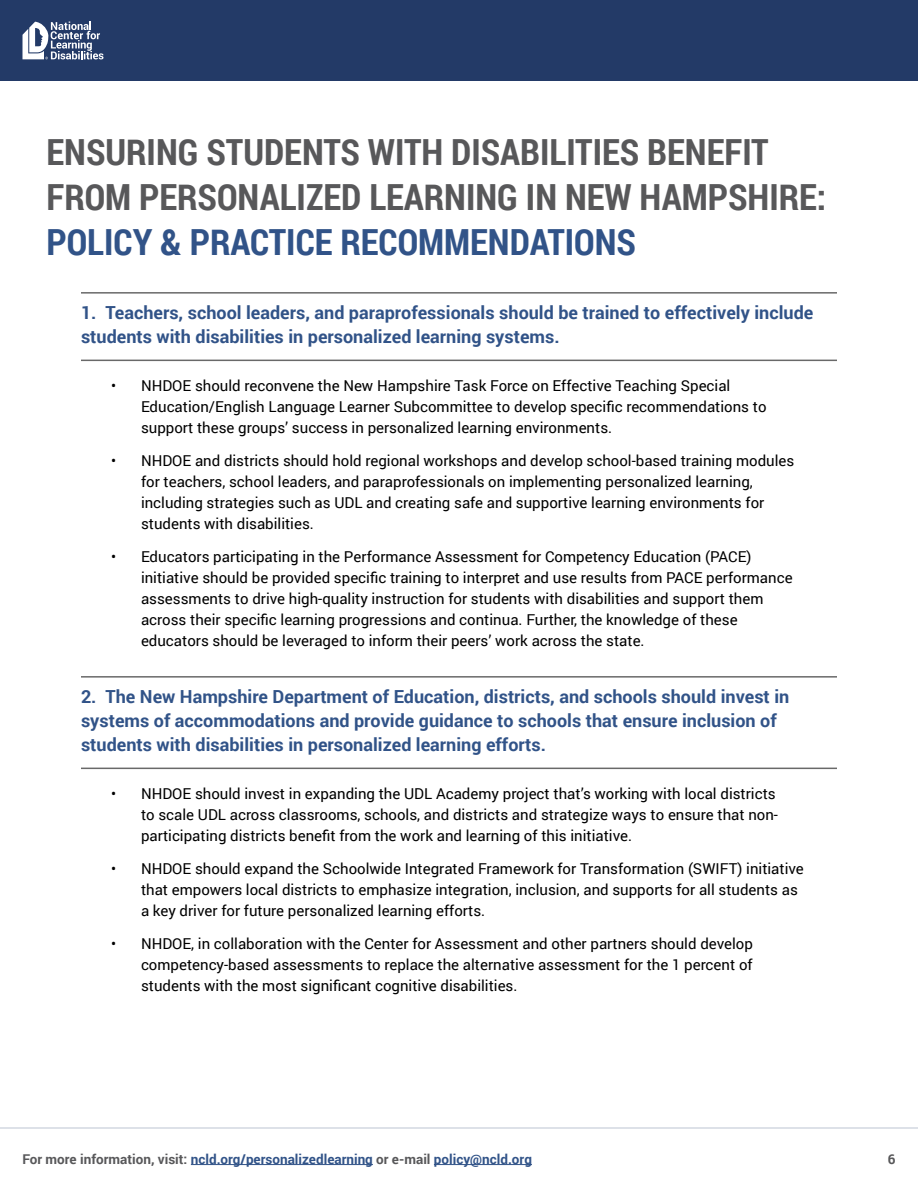
<style>
.page{position:relative;width:918px;height:1188px;background:#fff}
.page>*{position:absolute;margin:0;border:0;box-sizing:border-box;transform-origin:0 0}
.t1{font:700 36px/45px "Roboto Condensed";color:#58585a}
.t2{font:700 36px "Roboto Condensed";color:#315388}
.t3{font:700 18px/24px "Roboto";color:#315388}
.t4{font:15px/21px "Roboto";color:#000}
.t5{font:700 13.5px "Roboto";color:#315388}
.t6{font:700 13.5px "Roboto";color:#58585a}
.s1{color:#58585a}
</style>
<div class="page">
<div style="left:0;top:0;width:918px;height:81px;background:#233a67"></div>
<svg style="left:22px;top:22px;width:81px;height:37px"></svg>
<hr style="left:191px;top:1164px;width:182px;height:1px;background:#315388">
<hr style="left:434px;top:1164px;width:98px;height:1px;background:#315388">
<hr style="left:0;top:1127px;width:918px;height:2px;background:#d3d8e1">
<hr style="left:81px;top:292px;width:756px;height:2px;background:#696969">
<hr style="left:81px;top:360px;width:756px;height:1px;background:#696969">
<hr style="left:81px;top:676px;width:756px;height:2px;background:#696969">
<hr style="left:81px;top:768px;width:756px;height:1px;background:#696969">
<h1 class="t1" style="left:46px;top:129px;width:781px">ENSURING STUDENTS WITH DISABILITIES BENEFIT<br>FROM PERSONALIZED LEARNING IN NEW HAMPSHIRE:</h1>
<h1 class="t2" style="left:46px;top:217px;width:591px">POLICY &amp; PRACTICE RECOMMENDATIONS</h1>
<p class="t3" style="left:81px;top:300px;width:734px">1. Teachers, school leaders, and paraprofessionals should be trained to effectively include students with disabilities in personalized learning systems.</p>
<p class="t4" style="left:141px;top:375px;width:627px;text-indent:-30px">• NHDOE should reconvene the New Hampshire Task Force on Effective Teaching Special<br>Education/English Language Learner Subcommittee to develop specific recommendations to support these groups’ success in personalized learning environments.</p>
<p class="t4" style="left:141px;top:450px;width:655px;text-indent:-30px">• NHDOE and districts should hold regional workshops and develop school-based training modules for teachers, school leaders, and paraprofessionals on implementing personalized learning, including strategies such as UDL and creating safe and supportive learning environments for students with disabilities.</p>
<p class="t4" style="left:141px;top:546px;width:653px;text-indent:-30px">• Educators participating in the Performance Assessment for Competency Education (PACE) initiative should be provided specific training to interpret and use results from PACE performance assessments to drive high-quality instruction for students with disabilities and support them across their specific learning progressions and continua. Further, the knowledge of these educators should be leveraged to inform their peers’ work across the state.</p>
<p class="t3" style="left:81px;top:684px;width:710px">2. The New Hampshire Department of Education, districts, and schools should invest in systems of accommodations and provide guidance to schools that ensure inclusion of students with disabilities in personalized learning efforts.</p>
<p class="t4" style="left:141px;top:783px;width:639px;text-indent:-30px">• NHDOE should invest in expanding the UDL Academy project that’s working with local districts to scale UDL across classrooms, schools, and districts and strategize ways to ensure that non&shy;participating districts benefit from the work and learning of this initiative.</p>
<p class="t4" style="left:141px;top:858px;width:664px;text-indent:-30px">• NHDOE should expand the Schoolwide Integrated Framework for Transformation (SWIFT) initiative that empowers local districts to emphasize integration, inclusion, and supports for all students as a key driver for future personalized learning efforts.</p>
<p class="t4" style="left:141px;top:933px;width:613px;text-align:justify;text-indent:-30px">• NHDOE, in collaboration with the Center for Assessment and other partners should develop competency-based assessments to replace the alternative assessment for the 1 percent of students with the most significant cognitive disabilities.</p>
<p class="t5" style="left:22px;top:1149px;width:511px"><span class="s1">For more information, visit:</span> ncld.org/personalizedlearning <span class="s1">or e-mail</span> policy@ncld.org</p>
<p class="t6" style="left:888px;top:1149px;width:9px">6</p>
</div>
